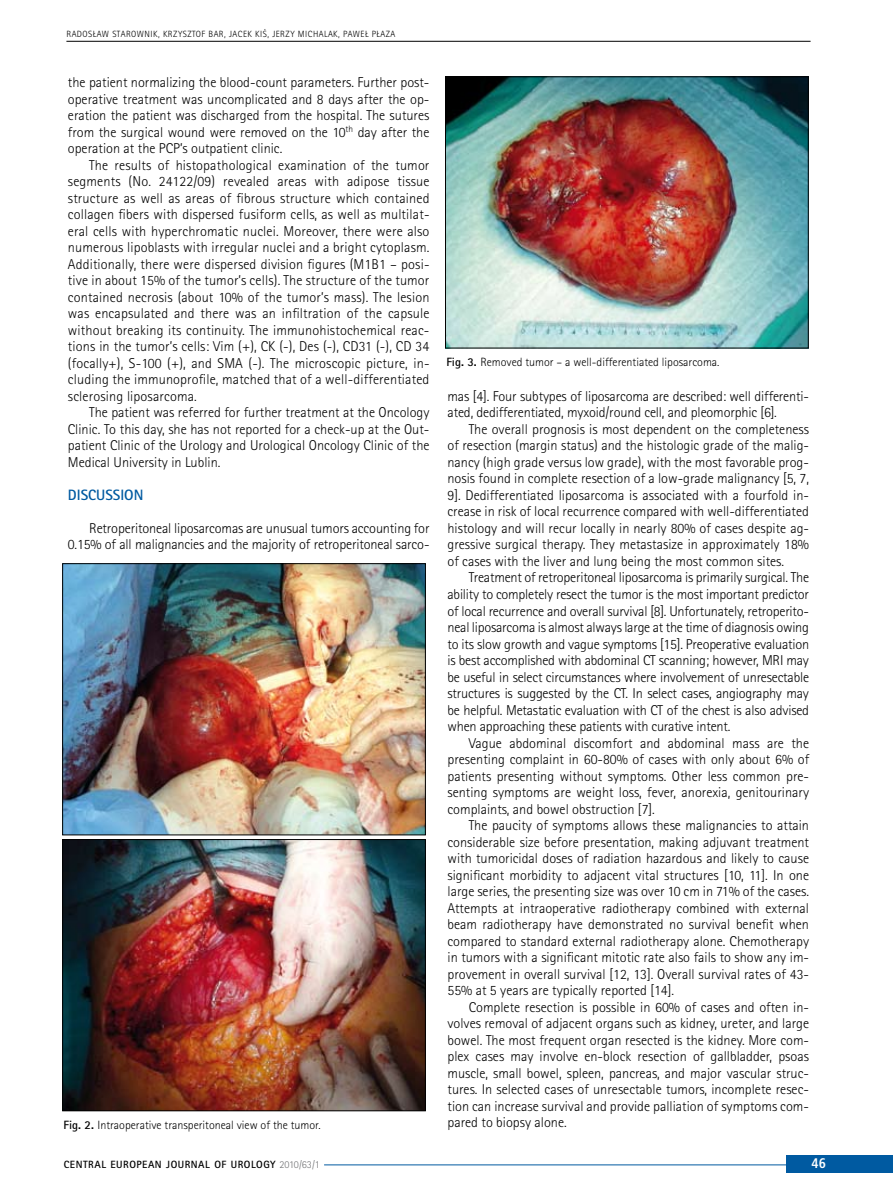
<style>
.page{position:relative;width:893px;height:1200px;background:#fff}
.page>*{position:absolute;margin:0;border:0;box-sizing:border-box;transform-origin:0 0}
.t1{font:700 15px "Rotis Sans Serif Pl";color:#005aa1}
.t2{font:300 14.25px/16.5px "Rotis Sans Serif Pl";color:#000;text-align:justify}
.t3{font:700 13.5px "Humnst 777 Cn PL";color:#fff}
.t4{font:300 12px "Rotis Sans Serif Pl";color:#000}
.t5{font:700 10.5px "Rotis Sans Serif Pl";letter-spacing:.05em;color:#000}
.t6{font:300 9px "Rotis Sans Serif Pl";letter-spacing:.05em;color:#000}
.s1{font-weight:700}
.s2{font-weight:300;color:#707173}
</style>
<div class="page">
<div style="left:786px;top:1154px;width:107px;height:17px;background:#005aa1"></div>
<hr style="left:324px;top:1164px;width:471px;height:1px;background:#005aa1">
<hr style="left:66px;top:41px;width:745px;height:1px;background:#000">
<img style="left:64px;top:841px;width:360px;height:267px">
<div style="left:62px;top:839px;width:364px;height:271px;border:1px solid #000"></div>
<img style="left:64px;top:565px;width:360px;height:267px">
<div style="left:62px;top:563px;width:364px;height:271px;border:1px solid #000"></div>
<img style="left:447px;top:79px;width:359px;height:267px">
<div style="left:445px;top:77px;width:363px;height:271px;border:1px solid #000"></div>
<p class="t6" style="left:66px;top:29px;width:66px">Radosław Starowni</p>
<p class="t6" style="left:153px;top:29px;width:45px">k, Kr zysztof</p>
<p class="t6" style="left:209px;top:29px;width:188px">Bar , Jace k Ki ś, Jerzy Michalak, Paweł Płaza</p>
<p class="t2" style="left:68px;top:74px;width:363px">the patient normalizing the blood-count parameters. Further post&shy;operative treatment was uncomplicated and 8 days after the op&shy;eration the patient was discharged from the hospital. The sutures from the surgical wound were removed on the 10<sup>th</sup> day after the operation at the PCP’s outpatient clinic.</p>
<p class="t2" style="left:68px;top:156px;width:363px;text-indent:21px">The results of histopathological examination of the tumor segments (No. 24122/09) revealed areas with adipose tissue structure as well as areas of fibrous structure which contained collagen fibers with dispersed fusiform cells, as well as multilat&shy;eral cells with hyperchromatic nuclei. Moreover, there were also numerous lipoblasts with irregular nuclei and a bright cytoplasm.<br>Additionally, there were dispersed division figures (M1B1 – posi&shy;tive in about 15% of the tumor’s cells). The structure of the tumor contained necrosis (about 10% of the tumor’s mass). The lesion was encapsulated and there was an infiltration of the capsule without breaking its continuity. The immunohistochemical reac&shy;tions in the tumor’s cells: Vim (+), CK (-), Des (-), CD31 (-), CD 34 (focally+), S-100 (+), and SMA (-). The microscopic picture, in&shy;cluding the immunoprofile, matched that of a well-differentiated sclerosing liposarcoma.</p>
<p class="t2" style="left:68px;top:404px;width:363px;text-indent:21px">The patient was referred for further treatment at the Oncology Clinic. To this day, she has not reported for a check-up at the Out&shy;patient Clinic of the Urology and Urological Oncology Clinic of the Medical University in Lublin.</p>
<p class="t1" style="left:68px;top:485px;width:8px">DISC</p>
<p class="t1" style="left:96px;top:485px;width:49px">USSION</p>
<p class="t2" style="left:68px;top:519px;width:363px;text-align:right">Retroperitoneal liposarcomas are unusual tumors accounting for<br>0.15% of all malignancies and the majority of retroperitoneal sarco-</p>
<p class="t4" style="left:446px;top:355px;width:275px"><span class="s1">FIG. 3.</span> Removed tumor – a well-differentiated liposarcoma.</p>
<p class="t2" style="left:447px;top:387px;width:363px">mas [4]. Four subtypes of liposarcoma are described: well differenti&shy;ated, dedifferentiated, myxoid/round cell, and pleomorphic [6].</p>
<p class="t2" style="left:447px;top:420px;width:363px;text-indent:21px">The overall prognosis is most dependent on the completeness of resection (margin status) and the histologic grade of the malig&shy;nancy (high grade versus low grade), with the most favorable prog&shy;nosis found in complete resection of a low-grade malignancy [5, 7, 9]. Dedifferentiated liposarcoma is associated with a fourfold in&shy;crease in risk of local recurrence compared with well-differentiated histology and will recur locally in nearly 80% of cases despite ag&shy;gressive surgical therapy. They metastasize in approximately 18% of cases with the liver and lung being the most common sites.</p>
<p class="t2" style="left:447px;top:569px;width:363px;text-indent:21px">Treatment of retroperitoneal liposarcoma is primarily surgical. The ability to completely resect the tumor is the most important predictor of local recurrence and overall survival [8]. Unfortunately, retroperito&shy;neal liposarcoma is almost always large at the time of diagnosis owing to its slow growth and vague symptoms [15]. Preoperative evaluation is best accomplished with abdominal CT scanning; however, MRI may be useful in select circumstances where involvement of unresectable structures is suggested by the CT. In select cases, angiography may be helpful. Metastatic evaluation with CT of the chest is also advised when approaching these patients with curative intent.</p>
<p class="t2" style="left:447px;top:734px;width:363px;text-indent:21px">Vague abdominal discomfort and abdominal mass are the presenting complaint in 60-80% of cases with only about 6% of patients presenting without symptoms. Other less common pre&shy;senting symptoms are weight loss, fever, anorexia, genitourinary complaints, and bowel obstruction [7].</p>
<p class="t2" style="left:447px;top:816px;width:363px;text-indent:21px">The paucity of symptoms allows these malignancies to attain considerable size before presentation, making adjuvant treatment with tumoricidal doses of radiation hazardous and likely to cause significant morbidity to adjacent vital structures [10, 11]. In one large series, the presenting size was over 10 cm in 71% of the cases.<br>Attempts at intraoperative radiotherapy combined with external beam radiotherapy have demonstrated no survival benefit when compared to standard external radiotherapy alone. Chemotherapy in tumors with a significant mitotic rate also fails to show any im&shy;provement in overall survival [12, 13]. Overall survival rates of 43- 55% at 5 years are typically reported [14].</p>
<p class="t2" style="left:447px;top:998px;width:363px;text-indent:21px">Complete resection is possible in 60% of cases and often in&shy;volves removal of adjacent organs such as kidney, ureter, and large bowel. The most frequent organ resected is the kidney. More com&shy;plex cases may involve en-block resection of gallbladder, psoas muscle, small bowel, spleen, pancreas, and major vascular struc&shy;tures. In selected cases of unresectable tumors, incomplete resec&shy;tion can increase survival and provide palliation of symptoms com-</p>
<p class="t4" style="left:64px;top:1117px;width:259px"><span class="s1">FIG. 2.</span> Intraoperative transperitoneal view of the tumor.</p>
<p class="t2" style="left:447px;top:1114px;width:121px">pared to biopsy alone.</p>
<p class="t5" style="left:64px;top:1157px;width:258px">CENTRAL EUROPEAN JOURNAL OF UROLOGY <span class="s2">2010/63/1</span></p>
<p class="t3" style="left:812px;top:1154px;width:16px">46</p>
</div>
